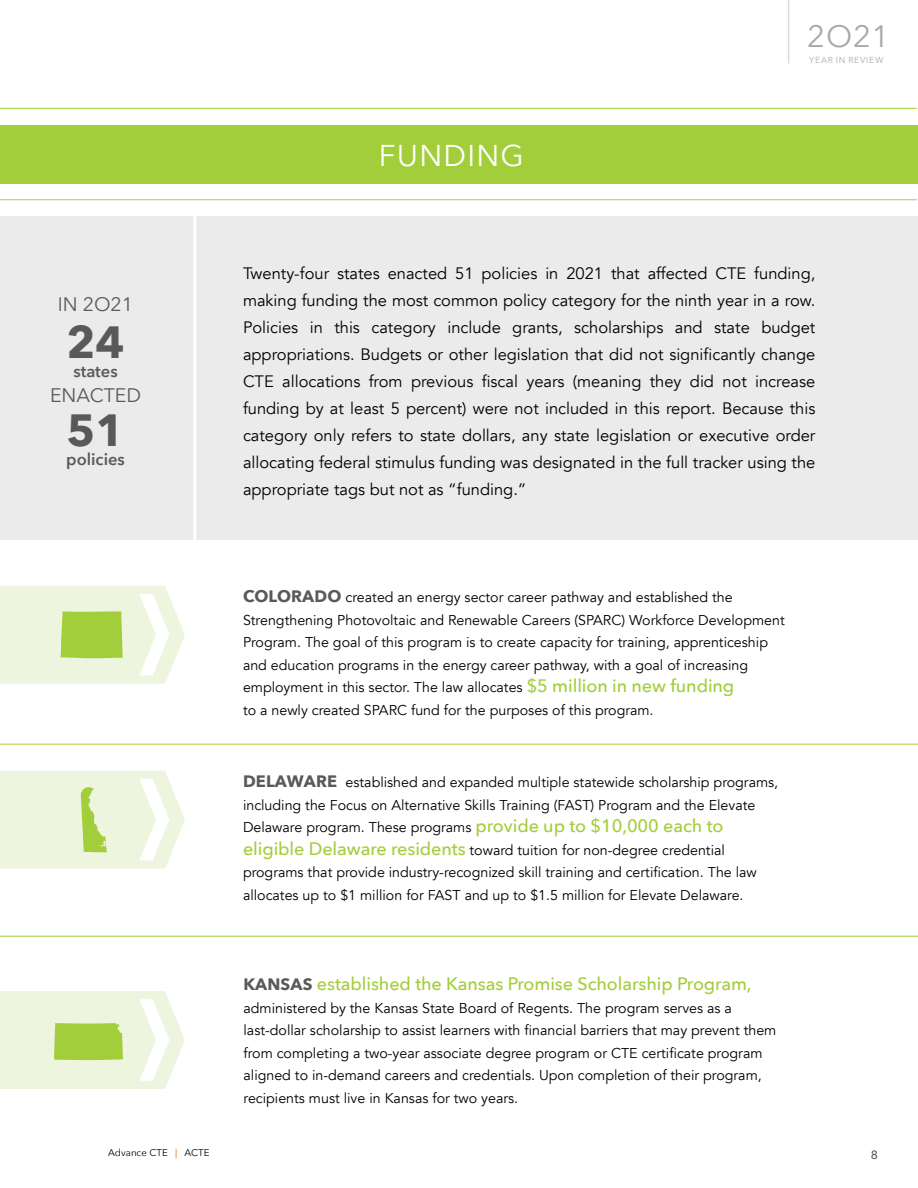
<style>
.page{position:relative;width:918px;height:1188px;background:#fff}
.page>*{position:absolute;margin:0;border:0;box-sizing:border-box;transform-origin:0 0}
.Main_Body{font:700 45px "Avenir Next";color:#58595b}
.t1{font:30.9px "Avenir Next";color:#a7a9ac}
.Sub_head{font:30px "Avenir Next";letter-spacing:.04em;color:#fff}
.Main_Body-2{font:19.5px "Avenir Next";color:#58595b}
.State_Body{font:500 18px "Avenir Next";letter-spacing:-.005em;color:#a3ce3b}
.Large_Body{font:16.5px/27px "Avenir";color:#000;text-align:justify}
.Main_Body-3{font:600 16.5px "Avenir Next";color:#58595b}
.State_Body-2{font:14.25px/22.5px "Avenir";color:#000}
.Large_Body-2{font:14.25px/22.5px "Avenir";color:#000}
.t2{font:500 12px "Avenir Next";color:#58595b}
.t3{font:9.75px "Avenir Next";color:#000}
.t4{font:8.7px "Avenir Next";letter-spacing:.075em;color:#a7a9ac}
.s1{font-weight:500;color:#f58421}
.s2{font-family:"Avenir Next";font-weight:700;font-size:16.5px;color:#58595b}
.s3{font-family:"Avenir Next";font-weight:500;font-size:18px;color:#a3ce3b}
.s4{font-weight:700;font-size:16.5px;color:#58595b}
</style>
<div class="page">
<hr style="left:788px;top:0;width:1px;height:63px;background:#dadbdc">
<div style="left:0;top:217px;width:918px;height:323px;background:#ebebec"></div>
<div style="left:0;top:125px;width:918px;height:58px;background:#a3ce3b"></div>
<hr style="left:0;top:199px;width:917px;height:1px;background:#a3ce3b">
<hr style="left:0;top:108px;width:917px;height:1px;background:#a3ce3b">
<hr style="left:0;top:744px;width:918px;height:1px;background:#a3ce3b">
<hr style="left:0;top:936px;width:918px;height:1px;background:#a3ce3b">
<hr style="left:193px;top:211px;width:3px;height:350px;background:#fff">
<svg style="left:0;top:771px;width:185px;height:98px;background:#ecf4d9"></svg>
<svg style="left:0;top:991px;width:185px;height:98px;background:#e5f0cb"></svg>
<svg style="left:0;top:586px;width:185px;height:98px;background:#e4f0c8"></svg>
<p class="Sub_head" style="left:379px;top:130px;width:147px">FUNDING</p>
<h2 class="t1" style="left:807px;top:11px;width:84px">2O21</h2>
<p class="t4" style="left:809px;top:53px;width:76px">YEAR IN REVIEW</p>
<p class="Main_Body-2" style="left:58px;top:288px;width:77px">IN 2O21</p>
<p class="Main_Body" style="left:67px;top:303px;width:60px">24</p>
<p class="Main_Body-3" style="left:73px;top:357px;width:46px">states</p>
<p class="Main_Body-2" style="left:50px;top:379px;width:93px">ENACTED</p>
<p class="Main_Body" style="left:67px;top:391px;width:60px">51</p>
<p class="Main_Body-3" style="left:66px;top:445px;width:60px">policies</p>
<p class="Large_Body" style="left:243px;top:260px;width:574px">Twenty-four states enacted 51 policies in 2021 that affected CTE funding, making funding the most common policy category for the ninth year in a row.<br>Policies in this category include grants, scholarships and state budget appropriations. Budgets or other legislation that did not significantly change CTE allocations from previous fiscal years (meaning they did not increase funding by at least 5 percent) were not included in this report. Because this category only refers to state dollars, any state legislation or executive order allocating federal stimulus funding was designated in the full tracker using the appropriate tags but not as “funding.”</p>
<p class="t3" style="left:108px;top:1145px;width:103px">Advance CTE <span class="s1">|</span> ACTE</p>
<p class="Large_Body-2" style="left:243px;top:586px;width:543px"><span class="s2">COLORADO</span> created an energy sector career pathway and established the Strengthening Photovoltaic and Renewable Careers (SPARC) Workforce Development Program. The goal of this program is to create capacity for training, apprenticeship and education programs in the energy career pathway, with a goal of increasing employment in this sector. The law allocates <span class="s3">$5 million in new funding<br></span>to a newly created SPARC fund for the purposes of this program.</p>
<p class="State_Body-2" style="left:243px;top:771px;width:537px"><span class="s2">DELAWARE</span> established and expanded multiple statewide scholarship programs, including the Focus on Alternative Skills Training (FAST) Program and the Elevate Delaware program. These programs <span class="s3">provide up to $10,000 each to eligible Delaware residents</span> toward tuition for non-degree credential programs that provide industry-recognized skill training and certification. The law allocates up to $1 million for FAST and up to $1.5 million for Elevate Delaware.</p>
<p class="State_Body" style="left:244px;top:969px;width:510px"><span class="s4">KANSAS</span> established the Kansas Promise Scholarship Program,</p>
<p class="State_Body-2" style="left:244px;top:997px;width:534px">administered by the Kansas State Board of Regents. The program serves as a last-dollar scholarship to assist learners with financial barriers that may prevent them from completing a two-year associate degree program or CTE certificate program aligned to in-demand careers and credentials. Upon completion of their program, recipients must live in Kansas for two years.</p>
<p class="t2" style="left:871px;top:1144px;width:9px">8</p>
</div>
